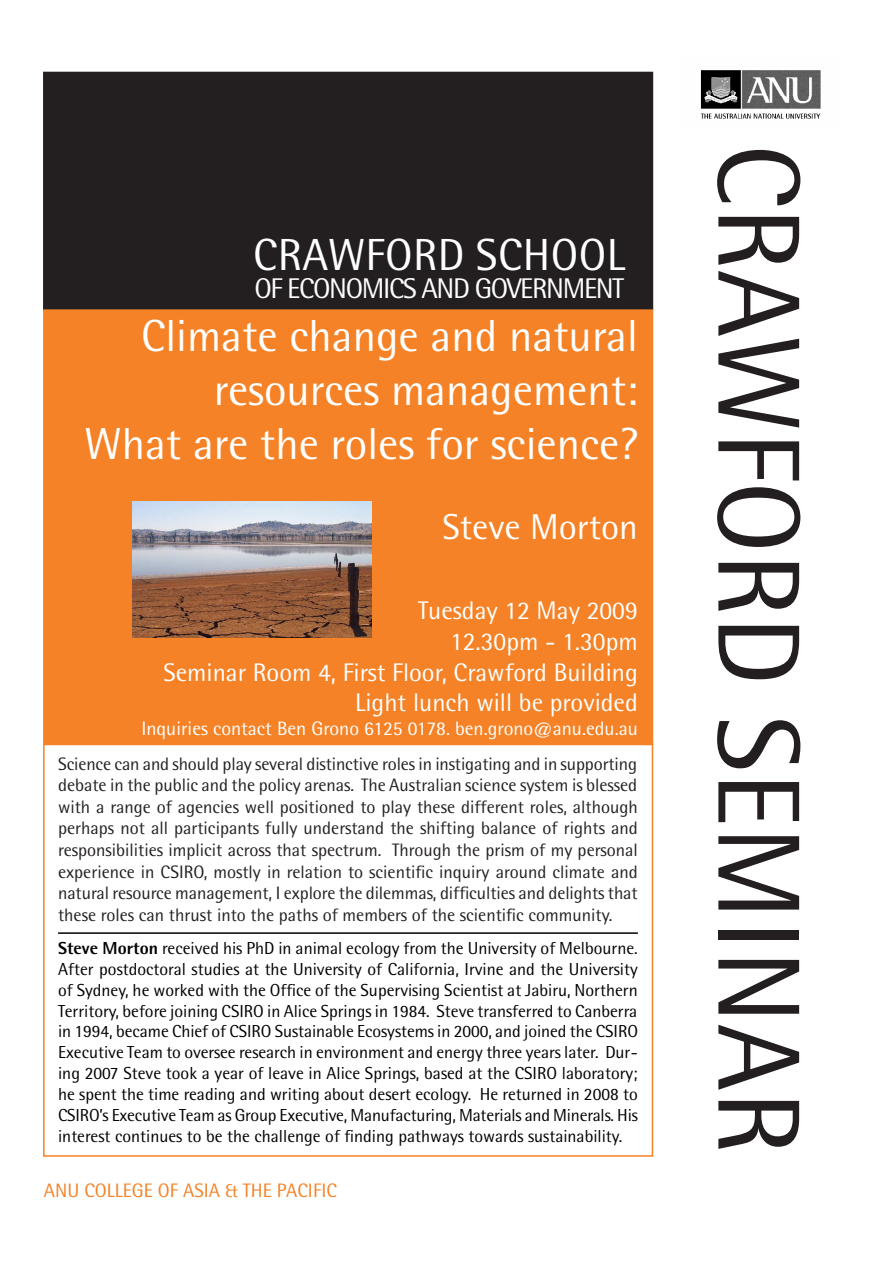
<style>
.page{position:relative;width:893px;height:1263px;background:#fff}
.page>*{position:absolute;margin:0;border:0;box-sizing:border-box;transform-origin:0 0}
.t1{font:117px "Agfa Rotis Semisans";color:#231f20}
.t2{font:45px "Agfa Rotis Semisans";color:#fff}
.t3{font:36px "Agfa Rotis Semisans";color:#fff}
.t4{font:28.5px "Agfa Rotis Semisans";letter-spacing:-.05em;color:#fff}
.t5{font:25.5px "Agfa Rotis Semisans";color:#fff}
.t6{font:19.5px "Agfa Rotis Semisans";color:#fff}
.t7{font:19.5px "Agfa Rotis Semisans";color:#f58226}
.t8{font:18px/21.6px "Agfa Rotis Semisans";color:#231f20;text-align:justify}
.t9{font:17.4px/20.9px "Agfa Rotis Semisans";color:#000;text-align:justify}
.s1{font-weight:800}
</style>
<div class="page">
<img style="left:700px;top:70px;width:121px;height:49px">
<div style="left:44px;top:72px;width:608px;height:238px;background:#231f20"></div>
<div style="left:43px;top:72px;width:610px;height:238px;border:2px solid #231f20"></div>
<div style="left:44px;top:310px;width:608px;height:434px;background:#f58226"></div>
<div style="left:43px;top:309px;width:610px;height:436px;border:2px solid #f58226"></div>
<hr style="left:58px;top:932px;width:580px;height:2px;background:#000">
<img style="left:133px;top:502px;width:238px;height:136px">
<p class="t2" style="left:253px;top:228px;width:373px">CRAWFORD SCHOOL</p>
<p class="t4" style="left:254px;top:272px;width:371px">OF ECONOMICS AND GOVERNMENT</p>
<p class="t2" style="left:141px;top:309px;width:498px">Climate change and natural</p>
<p class="t2" style="left:214px;top:363px;width:425px">resources management:</p>
<p class="t2" style="left:85px;top:417px;width:555px">What are the roles for science?</p>
<p class="t3" style="left:443px;top:505px;width:197px">Steve Morton</p>
<p class="t5" style="left:418px;top:596px;width:221px">Tuesday 12 May 2009</p>
<p class="t5" style="left:450px;top:626px;width:189px">12.30pm - 1.30pm</p>
<p class="t5" style="left:163px;top:657px;width:476px">Seminar Room 4, First Floor, Crawford Building</p>
<p class="t5" style="left:355px;top:687px;width:284px">Light lunch will be provided</p>
<p class="t6" style="left:141px;top:716px;width:498px">Inquiries contact Ben Grono 6125 0178. ben.grono@anu.edu.au</p>
<p class="t8" style="left:58px;top:753px;width:581px">Science can and should play several distinctive roles in instigating and in supporting debate in the public and the policy arenas. The Australian science system is blessed with a range of agencies well positioned to play these different roles, although perhaps not all participants fully understand the shifting balance of rights and responsibilities implicit across that spectrum. Through the prism of my personal experience in CSIRO, mostly in relation to scientific inquiry around climate and natural resource management, I explore the dilemmas, difficulties and delights that these roles can thrust into the paths of members of the scientific community.</p>
<p class="t9" style="left:58px;top:937px;width:581px"><span class="s1">Steve Morton</span> received his PhD in animal ecology from the University of Melbourne.<br>After postdoctoral studies at the University of California, Irvine and the University of Sydney, he worked with the Office of the Supervising Scientist at Jabiru, Northern Territory, before joining CSIRO in Alice Springs in 1984. Steve transferred to Canberra in 1994, became Chief of CSIRO Sustainable Ecosystems in 2000, and joined the CSIRO Executive Team to oversee research in environment and energy three years later. Dur&shy;ing 2007 Steve took a year of leave in Alice Springs, based at the CSIRO laboratory; he spent the time reading and writing about desert ecology. He returned in 2008 to CSIRO’s Executive Team as Group Executive, Manufacturing, Materials and Minerals. His interest continues to be the challenge of finding pathways towards sustainability.</p>
<p class="t7" style="left:44px;top:1179px;width:294px">ANU COLLEGE OF ASIA &amp; THE PACIFIC</p>
<p class="t1" style="left:827px;top:144px;width:1011px;rotate:90deg">CRAWFORD SEMINAR</p>
</div>
